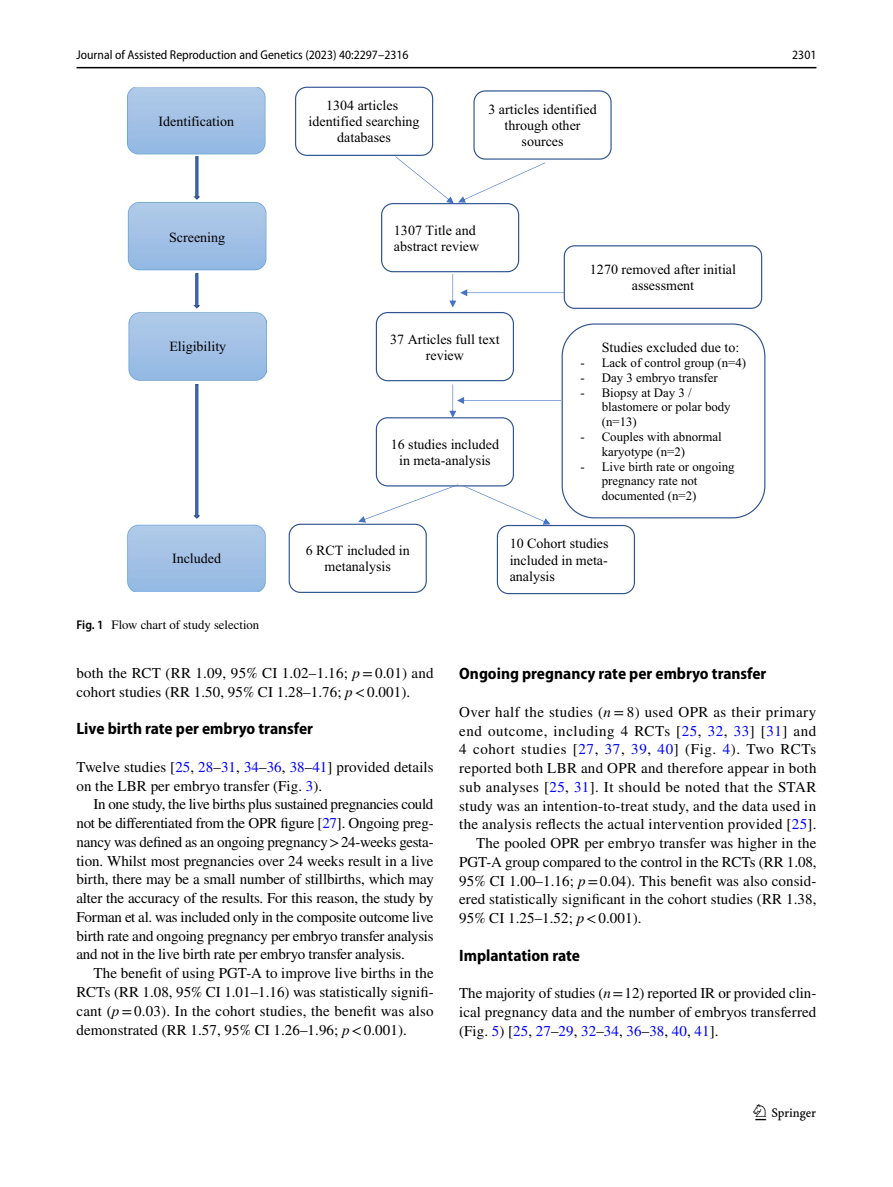
<style>
.page{position:relative;width:893px;height:1187px;background:#fff}
.page>*{position:absolute;margin:0;border:0;box-sizing:border-box;transform-origin:0 0}
.t1{font:22.5px "Springnew Regular 3";color:#000}
.t2{font:700 semi-condensed 16.5px "Myriad Pro";color:#000}
.t3{font:15px/18.8px "STIX";letter-spacing:.01em;color:#000;text-align:justify}
.t4{font:15px "STIX";letter-spacing:.03em;color:#000}
.t5{font:15px "STIX";letter-spacing:.04em;color:#000}
.t6{font:13.95px/16px "Times New Roman";color:#000;text-align:center}
.t7{font:12.9px/14.9px "Times New Roman";color:#000}
.t8{font:semi-condensed 12.75px "Myriad Pro";color:#000}
.t9{font:12.75px "STIX";color:#000}
.s1{font-family:"Myriad Pro";font-weight:600;font-stretch:semi-condensed}
.s2{font-style:italic}
.s3{color:#00f}
</style>
<div class="page">
<hr style="left:77px;top:67px;width:739px;height:1px;background:#000">
<img style="left:128px;top:87px;width:139px;height:505px">
<svg style="left:289px;top:87px;width:476px;height:507px"></svg>
<svg style="left:193px;top:156px;width:7px;height:44px"></svg>
<svg style="left:193px;top:273px;width:7px;height:35px"></svg>
<svg style="left:193px;top:384px;width:7px;height:135px"></svg>
<p class="t8" style="left:77px;top:48px;width:334px">Journal of Assisted Reproduction and Genetics (2023) 40:2297–2316</p>
<p class="t8" style="left:792px;top:48px;width:26px">2301</p>
<p class="t6" style="left:159px;top:115px;width:77px">Identification</p>
<p class="t6" style="left:169px;top:230px;width:57px">Screening</p>
<p class="t6" style="left:169px;top:340px;width:58px">Eligibility</p>
<p class="t6" style="left:172px;top:551px;width:51px">Included</p>
<p class="t9" style="left:77px;top:616px;width:184px"><span class="s1">Fig. 1</span> Flow chart of study selection</p>
<p class="t6" style="left:309px;top:99px;width:113px">1304 articles identified searching databases</p>
<p class="t6" style="left:488px;top:102px;width:110px">3 articles identified through other sources</p>
<p class="t6" style="left:394px;top:223px;width:87px;text-align:left">1307 Title and abstract review</p>
<p class="t6" style="left:590px;top:263px;width:148px">1270 removed after initial assessment</p>
<p class="t6" style="left:390px;top:332px;width:111px">37 Articles full text review</p>
<p class="t6" style="left:391px;top:437px;width:110px">16 studies included in meta-analysis</p>
<p class="t6" style="left:602px;top:340px;width:139px">Studies excluded due to:</p>
<p class="t7" style="left:581px;top:356px;width:167px">- Lack of control group (n=4)</p>
<p class="t7" style="left:581px;top:371px;width:139px">- Day 3 embryo transfer</p>
<p class="t7" style="left:602px;top:386px;width:131px;text-indent:-21px">- Biopsy at Day 3 / blastomere or polar body (n=13)</p>
<p class="t7" style="left:602px;top:430px;width:122px;text-indent:-21px">- Couples with abnormal karyotype (n=2)</p>
<p class="t7" style="left:602px;top:460px;width:134px;text-indent:-21px">- Live birth rate or ongoing pregnancy rate not documented (n=2)</p>
<p class="t6" style="left:306px;top:544px;width:106px">6 RCT included in metanalysis</p>
<p class="t6" style="left:510px;top:537px;width:100px;text-align:justify">10 Cohort studies included in meta&shy;analysis</p>
<p class="t3" style="left:77px;top:664px;width:359px">both the RCT (RR 1.09, 95% CI 1.02–1.16; <span class="s2">p</span>=0.01) and cohort studies (RR 1.50, 95% CI 1.28–1.76; <span class="s2">p</span>&lt;0.001).</p>
<p class="t2" style="left:77px;top:719px;width:238px">Live birth rate per embryo transfer</p>
<p class="t3" style="left:77px;top:758px;width:359px">Twelve studies [<span class="s3">25</span>, <span class="s3">28</span>–<span class="s3">31</span>, <span class="s3">34</span>–<span class="s3">36</span>, <span class="s3">38</span>–<span class="s3">41</span>] provided details on the LBR per embryo transfer (Fig. <span class="s3">3</span>).</p>
<p class="t3" style="left:77px;top:796px;width:359px;text-indent:17px">In one study, the live births plus sustained pregnancies could not be differentiated from the OPR figure [<span class="s3">27</span>]. Ongoing preg&shy;nancy was defined as an ongoing pregnancy&gt;24-weeks gesta&shy;tion. Whilst most pregnancies over 24 weeks result in a live birth, there may be a small number of stillbirths, which may alter the accuracy of the results. For this reason, the study by Forman et al. was included only in the composite outcome live birth rate and ongoing pregnancy per embryo transfer analysis and not in the live birth rate per embryo transfer analysis.</p>
<p class="t3" style="left:77px;top:964px;width:359px;text-indent:17px">The benefit of using PGT-A to improve live births in the RCTs (RR 1.08, 95% CI 1.01–1.16) was statistically signifi&shy;cant (<span class="s2">p</span>=0.03). In the cohort studies, the benefit was also demonstrated (RR 1.57, 95% CI 1.26–1.96; <span class="s2">p</span>&lt;0.001).</p>
<p class="t2" style="left:459px;top:664px;width:309px">Ongoing pregnancy rate per embryo transfer</p>
<p class="t4" style="left:459px;top:701px;width:359px">Over half the studies (<span class="s2">n</span> = 8) used OPR as their primary</p>
<p class="t5" style="left:459px;top:720px;width:359px">end outcome, including 4 RCTs [<span class="s3">25</span>, <span class="s3">32</span>, <span class="s3">33</span>] [<span class="s3">31</span>] and</p>
<p class="t5" style="left:459px;top:739px;width:359px">4 cohort studies [<span class="s3">27</span>, <span class="s3">37</span>, <span class="s3">39</span>, <span class="s3">40</span>] (Fig. <span class="s3">4</span>). Two RCTs</p>
<p class="t3" style="left:459px;top:759px;width:359px">reported both LBR and OPR and therefore appear in both</p>
<p class="t4" style="left:459px;top:776px;width:359px">sub analyses [<span class="s3">25</span>, <span class="s3">31</span>]. It should be noted that the STAR</p>
<p class="t3" style="left:459px;top:797px;width:358px">study was an intention-to-treat study, and the data used in</p>
<p class="t3" style="left:459px;top:815px;width:359px">the analysis reflects the actual intervention provided [<span class="s3">25</span>].</p>
<p class="t3" style="left:476px;top:834px;width:342px">The pooled OPR per embryo transfer was higher in the</p>
<p class="t3" style="left:459px;top:853px;width:359px">PGT-A group compared to the control in the RCTs (RR 1.08,</p>
<p class="t3" style="left:459px;top:872px;width:359px">95% CI 1.00–1.16; <span class="s2">p</span>=0.04). This benefit was also consid-</p>
<p class="t3" style="left:459px;top:890px;width:359px">ered statistically significant in the cohort studies (RR 1.38,</p>
<p class="t3" style="left:459px;top:909px;width:184px">95% CI 1.25–1.52; <span class="s2">p</span>&lt;0.001).</p>
<p class="t2" style="left:459px;top:945px;width:122px">Implantation rate</p>
<p class="t3" style="left:459px;top:984px;width:359px">The majority of studies (<span class="s2">n</span>=12) reported IR or provided clin&shy;ical pregnancy data and the number of embryos transferred (Fig. <span class="s3">5</span>) [<span class="s3">25</span>, <span class="s3">27</span>–<span class="s3">29</span>, <span class="s3">32</span>–<span class="s3">34</span>, <span class="s3">36</span>–<span class="s3">38</span>, <span class="s3">40</span>, <span class="s3">41</span>].</p>
<h1 class="t1" style="left:755px;top:1104px;width:62px">1 3</h1>
</div>
